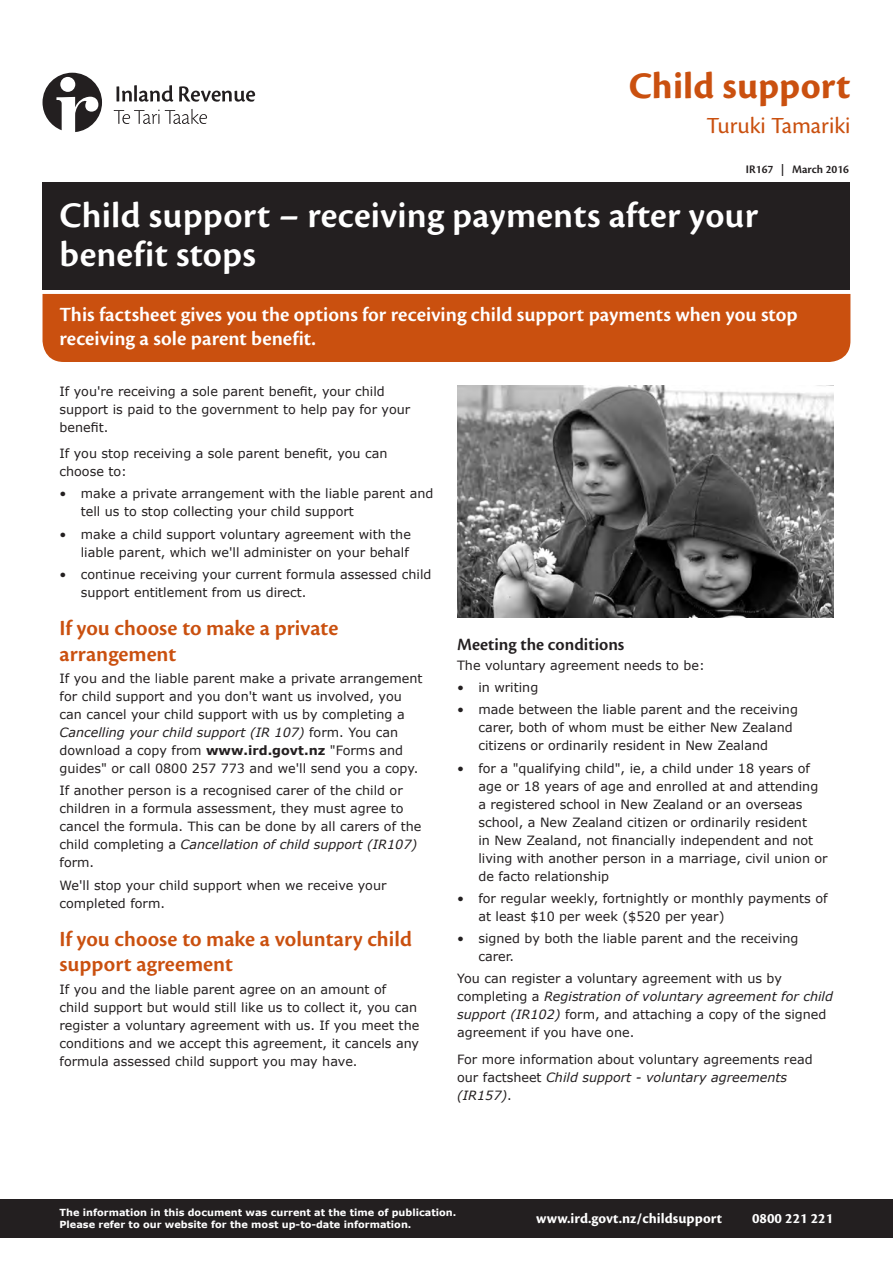
<style>
.page{position:relative;width:893px;height:1263px;background:#fff}
.page>*{position:absolute;margin:0;border:0;box-sizing:border-box;transform-origin:0 0}
.t1{font:700 39px "Cronos Pro";letter-spacing:.005em;color:#ca500f}
.FS_TITLE{font:600 37.5px/39px "Cronos Pro";letter-spacing:.005em;color:#fff}
.t2{font:24px "Cronos Pro";color:#ca500f}
.FS_H2{font:600 22.5px/25.5px "Cronos Pro";color:#ca500f}
.FS_intro_para{font:600 21px/24px "Cronos Pro";color:#fff}
.FS_H3{font:600 18px "Cronos Pro";color:#231f20}
.t3{font:700 15px "Cronos Pro";color:#fff}
.FS_Body{font:12.75px/18px "Verdana";color:#231f20}
.FS_Body_bullets{font:12.75px/18px "Verdana";color:#231f20}
.t4{font:600 12px "Cronos Pro";color:#231f20}
.t5{font:700 9.75px/12px "Verdana";color:#fff}
.s1{font-style:italic}
.s2{font-weight:700}
</style>
<div class="page">
<div style="left:43px;top:182px;width:807px;height:107px;background:#231f20"></div>
<svg style="left:43px;top:73px;width:59px;height:59px"></svg>
<svg style="left:114px;top:109px;width:93px;height:15px"></svg>
<svg style="left:116px;top:85px;width:139px;height:17px"></svg>
<div style="left:43px;top:294px;width:807px;height:68px;background:#ca500f"></div>
<div style="left:0;top:1199px;width:893px;height:38px;background:#231f20"></div>
<img style="left:457px;top:386px;width:376px;height:232px">
<h1 class="t1" style="left:629px;top:64px;width:223px">Child support</h1>
<h3 class="t2" style="left:707px;top:112px;width:145px">Turuki Tamariki</h3>
<p class="t4" style="left:746px;top:163px;width:105px">IR167 | March 2016</p>
<p class="FS_TITLE" style="left:60px;top:197px;width:700px">Child support – receiving payments after your benefit stops</p>
<p class="FS_intro_para" style="left:60px;top:302px;width:740px">This factsheet gives you the options for receiving child support payments when you stop receiving a sole parent benefit.</p>
<p class="FS_Body" style="left:60px;top:382px;width:352px">If you're receiving a sole parent benefit, your child support is paid to the government to help pay for your benefit.</p>
<p class="FS_Body" style="left:60px;top:444px;width:329px">If you stop receiving a sole parent benefit, you can choose to:</p>
<p class="FS_Body_bullets" style="left:81px;top:484px;width:354px;text-indent:-21px">• make a private arrangement with the liable parent and tell us to stop collecting your child support</p>
<p class="FS_Body_bullets" style="left:60px;top:525px;width:353px;text-align:right">• make a child support voluntary agreement with the liable parent, which we'll administer on your behalf</p>
<p class="FS_Body_bullets" style="left:81px;top:565px;width:352px;text-indent:-21px">• continue receiving your current formula assessed child support entitlement from us direct.</p>
<p class="FS_H2" style="left:60px;top:616px;width:280px">If you choose to make a private arrangement</p>
<p class="FS_Body" style="left:60px;top:669px;width:365px">If you and the liable parent make a private arrangement for child support and you don't want us involved, you can cancel your child support with us by completing a <span class="s1">Cancelling your child support (IR 107)</span> form. You can download a copy from <span class="s2">www.ird.govt.nz</span> "Forms and guides" or call 0800 257 773 and we'll send you a copy.</p>
<p class="FS_Body" style="left:60px;top:781px;width:363px">If another person is a recognised carer of the child or children in a formula assessment, they must agree to cancel the formula. This can be done by all carers of the child completing a <span class="s1">Cancellation of child support (IR107) </span>form.</p>
<p class="FS_Body" style="left:60px;top:875px;width:329px">We'll stop your child support when we receive your completed form.</p>
<p class="FS_H2" style="left:60px;top:926px;width:354px">If you choose to make a voluntary child support agreement</p>
<p class="FS_Body" style="left:60px;top:979px;width:361px">If you and the liable parent agree on an amount of<br>child support but would still like us to collect it, you can register a voluntary agreement with us. If you meet the conditions and we accept this agreement, it cancels any formula assessed child support you may have.</p>
<p class="FS_H3" style="left:457px;top:634px;width:169px">Meeting the conditions</p>
<p class="FS_Body" style="left:457px;top:656px;width:249px">The voluntary agreement needs to be:</p>
<p class="FS_Body_bullets" style="left:457px;top:678px;width:83px">• in writing</p>
<p class="FS_Body_bullets" style="left:478px;top:700px;width:321px;text-indent:-21px">• made between the liable parent and the receiving carer, both of whom must be either New Zealand citizens or ordinarily resident in New Zealand</p>
<p class="FS_Body_bullets" style="left:478px;top:759px;width:351px;text-indent:-21px">• for a "qualifying child", ie, a child under 18 years of age or 18 years of age and enrolled at and attending a registered school in New Zealand or an overseas school, a New Zealand citizen or ordinarily resident<br>in New Zealand, not financially independent and not living with another person in a marriage, civil union or de facto relationship</p>
<p class="FS_Body_bullets" style="left:478px;top:889px;width:351px;text-indent:-21px">• for regular weekly, fortnightly or monthly payments of at least $10 per week ($520 per year)</p>
<p class="FS_Body_bullets" style="left:478px;top:929px;width:322px;text-indent:-21px">• signed by both the liable parent and the receiving carer.</p>
<p class="FS_Body" style="left:457px;top:969px;width:377px">You can register a voluntary agreement with us by completing a <span class="s1">Registration of voluntary agreement for child support (IR102)</span> form, and attaching a copy of the signed agreement if you have one.</p>
<p class="FS_Body" style="left:457px;top:1050px;width:357px">For more information about voluntary agreements read our factsheet <span class="s1">Child support - voluntary agreements (IR157)</span>.</p>
<p class="t5" style="left:59px;top:1206px;width:398px">The information in this document was current at the time of publication.<br>Please refer to our website for the most up-to-date information.</p>
<p class="t3" style="left:536px;top:1209px;width:187px">www.ird.govt.nz/childsupport</p>
<p class="t3" style="left:752px;top:1209px;width:83px">0800 221 221</p>
</div>
